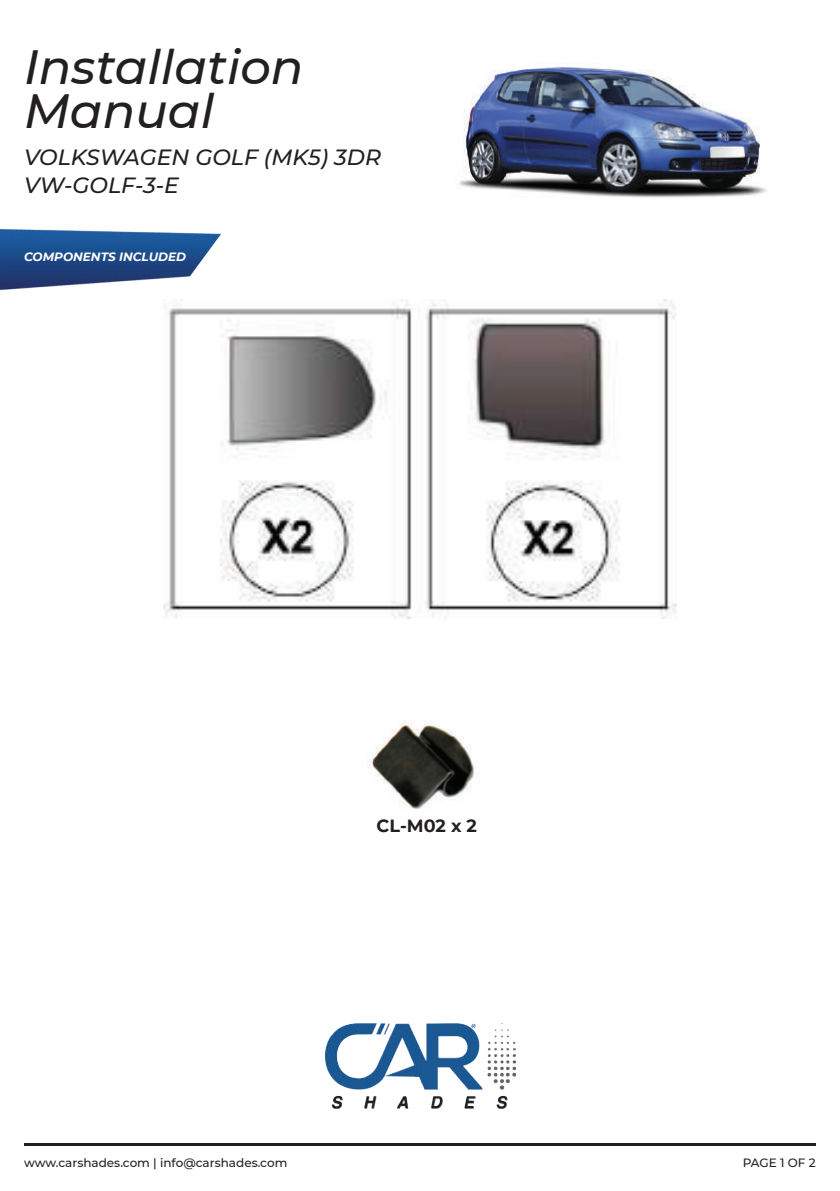
<style>
.page{position:relative;width:840px;height:1191px;background:#fff}
.page>*{position:absolute;margin:0;border:0;box-sizing:border-box;transform-origin:0 0}
.t1{font:italic 500 48px/44px "Montserrat";color:#231f20}
.t2{font:italic 500 22px/28px "Montserrat";color:#231f20}
.t3{font:700 17.6px "Montserrat";color:#231f20}
.t4{font:500 12px "Montserrat";color:#231f20}
.t5{font:italic 700 12px "Montserrat";color:#fff}
</style>
<div class="page">
<img style="left:459px;top:66px;width:308px;height:132px">
<img style="left:0;top:228px;width:221px;height:63px">
<img style="left:163px;top:300px;width:513px;height:318px">
<img style="left:325px;top:1023px;width:189px;height:85px">
<hr style="left:24px;top:1143px;width:791px;height:2px;background:#231f20">
<img style="left:367px;top:720px;width:107px;height:89px">
<h1 class="t1" style="left:24px;top:43px;width:281px">Installation<br>Manual</h1>
<h2 class="t2" style="left:24px;top:143px;width:358px">VOLKSWAGEN GOLF (MK5) 3DR<br>VW-GOLF-3-E</h2>
<p class="t5" style="left:24px;top:248px;width:163px">COMPONENTS INCLUDED</p>
<h3 class="t3" style="left:376px;top:812px;width:102px">CL-M02 x 2</h3>
<p class="t4" style="left:24px;top:1153px;width:265px">www.carshades.com | info@carshades.com</p>
<p class="t4" style="left:742px;top:1153px;width:74px">PAGE 1 OF 2</p>
</div>
